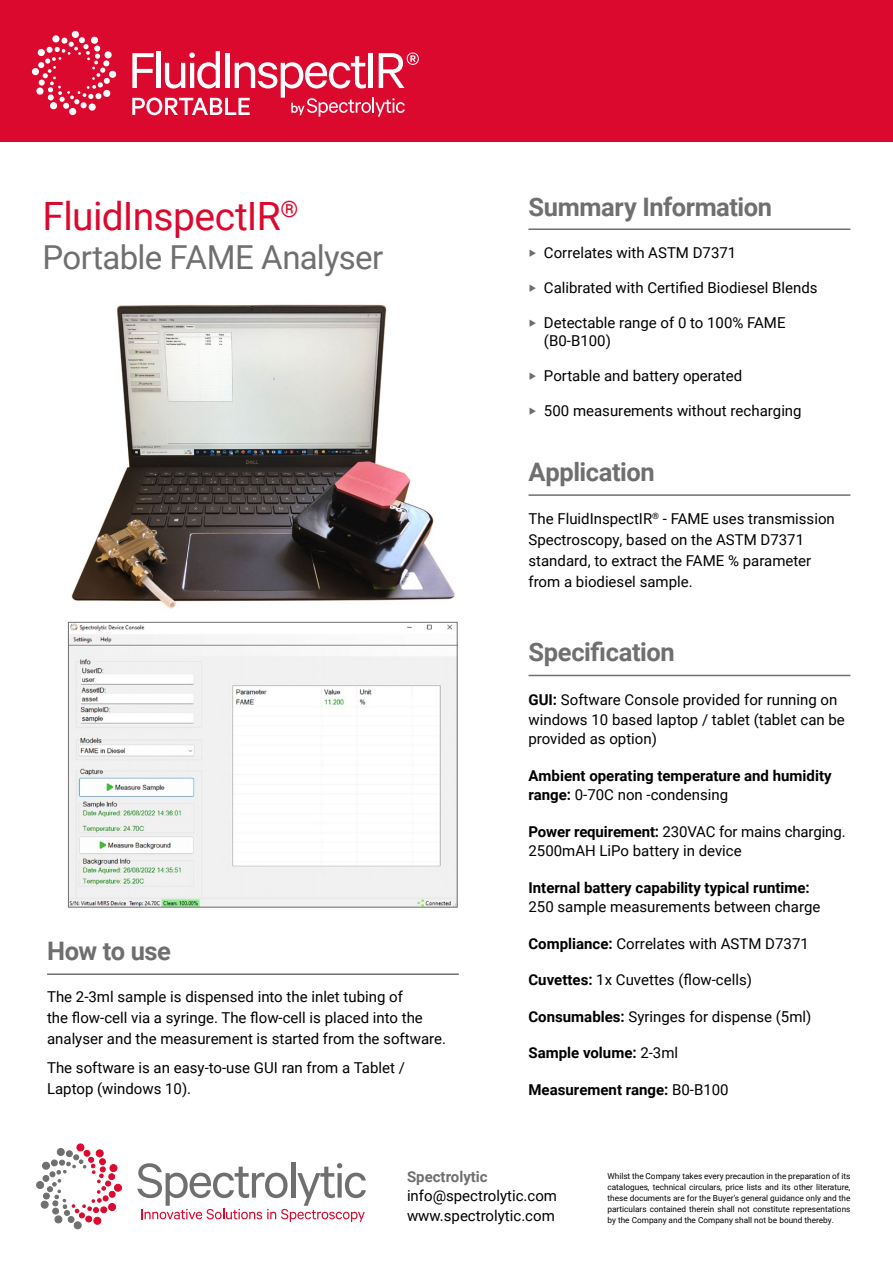
<style>
.page{position:relative;width:893px;height:1263px;background:#fff}
.page>*{position:absolute;margin:0;border:0;box-sizing:border-box;transform-origin:0 0}
.t1{font:39px "Roboto";letter-spacing:-.015em;color:#dc092f}
.t2{font:33px "Roboto";letter-spacing:-.02em;color:#706f6f}
.t3{font:700 25.5px "Roboto";letter-spacing:-.015em;color:#706f6f}
.t4{font:15px/21px "Roboto";color:#000}
.t5{font:700 15px/19.5px "Roboto";color:#000}
.t6{font:700 15px "Roboto";color:#706f6f}
.t7{font:8.25px/10.8px "Roboto";color:#000;text-align:justify}
.s1{color:#706f6f}
.s2{font-weight:700}
.s3{font-weight:400}
</style>
<div class="page">
<hr style="left:528px;top:228px;width:322px;height:2px;background:#706f6f">
<hr style="left:47px;top:973px;width:412px;height:2px;background:#706f6f">
<hr style="left:528px;top:675px;width:322px;height:1px;background:#706f6f">
<hr style="left:528px;top:494px;width:322px;height:2px;background:#706f6f">
<img style="left:67px;top:304px;width:391px;height:333px">
<hr style="left:291px;top:1162px;width:4px;height:35px;background:#706f6f">
<svg style="left:137px;top:1163px;width:229px;height:59px"></svg>
<svg style="left:36px;top:1143px;width:86px;height:86px"></svg>
<div style="left:0;top:0;width:893px;height:141px;background:#dc092f"></div>
<svg style="left:132px;top:51px;width:287px;height:66px"></svg>
<svg style="left:31px;top:30px;width:86px;height:85px"></svg>
<img style="left:70px;top:624px;width:386px;height:281px">
<div style="left:68px;top:622px;width:390px;height:285px;border:1px solid #706f6f"></div>
<h1 class="t1" style="left:43px;top:189px;width:257px">FluidInspectIR<sup>®</sup></h1>
<h2 class="t2" style="left:43px;top:235px;width:342px">Portable FAME Analyser</h2>
<h3 class="t3" style="left:47px;top:933px;width:125px">How to use</h3>
<p class="t4" style="left:47px;top:985px;width:401px">The 2-3ml sample is dispensed into the inlet tubing of<br>the flow-cell via a syringe. The flow-cell is placed into the analyser and the measurement is started from the software.</p>
<p class="t4" style="left:47px;top:1057px;width:359px">The software is an easy-to-use GUI ran from a Tablet /<br>Laptop (windows 10).</p>
<h3 class="t3" style="left:528px;top:189px;width:245px">Summary Information</h3>
<p class="t4" style="left:528px;top:241px;width:209px"><span class="s1">‣</span> Correlates with ASTM D7371</p>
<p class="t4" style="left:528px;top:276px;width:291px"><span class="s1">‣</span> Calibrated with Certified Biodiesel Blends</p>
<p class="t4" style="left:544px;top:313px;width:243px;line-height:18px;text-indent:-15px"><span class="s1">‣</span> Detectable range of 0 to 100% FAME (B0-B100)</p>
<p class="t4" style="left:528px;top:364px;width:215px"><span class="s1">‣</span> Portable and battery operated</p>
<p class="t4" style="left:528px;top:399px;width:275px"><span class="s1">‣</span> 500 measurements without recharging</p>
<h3 class="t3" style="left:528px;top:454px;width:128px">Application</h3>
<p class="t4" style="left:528px;top:508px;width:308px">The FluidInspectIR<sup>®</sup> - FAME uses transmission Spectroscopy, based on the ASTM D7371 standard, to extract the FAME % parameter from a biodiesel sample.</p>
<h3 class="t3" style="left:528px;top:634px;width:148px">Specification</h3>
<p class="t4" style="left:528px;top:689px;width:318px;line-height:19.5px"><span class="s2">GUI:</span> Software Console provided for running on windows 10 based laptop / tablet (tablet can be provided as option)</p>
<p class="t5" style="left:528px;top:765px;width:305px">Ambient operating temperature and humidity range: <span class="s3">0-70C non -condensing</span></p>
<p class="t4" style="left:528px;top:821px;width:319px;line-height:19.5px"><span class="s2">Power requirement:</span> 230VAC for mains charging.<br>2500mAH LiPo battery in device</p>
<p class="t5" style="left:528px;top:877px;width:283px">Internal battery capability typical runtime:</p>
<p class="t4" style="left:528px;top:896px;width:293px">250 sample measurements between charge</p>
<p class="t4" style="left:528px;top:932px;width:282px"><span class="s2">Compliance:</span> Correlates with ASTM D7371</p>
<p class="t4" style="left:528px;top:969px;width:225px"><span class="s2">Cuvettes:</span> 1x Cuvettes (flow-cells)</p>
<p class="t4" style="left:528px;top:1005px;width:284px"><span class="s2">Consumables:</span> Syringes for dispense (5ml)</p>
<p class="t5" style="left:528px;top:1042px;width:151px">Sample volume: <span class="s3">2-3ml</span></p>
<p class="t5" style="left:528px;top:1079px;width:202px">Measurement range: <span class="s3">B0-B100</span></p>
<p class="t6" style="left:407px;top:1166px;width:82px">Spectrolytic</p>
<p class="t4" style="left:407px;top:1186px;width:152px;line-height:19.5px">info@spectrolytic.com www.spectrolytic.com</p>
<p class="t7" style="left:607px;top:1171px;width:244px">Whilst the Company takes every precaution in the preparation of its catalogues, technical circulars, price lists and its other literature, these documents are for the Buyer’s general guidance only and the particulars contained therein shall not constitute representations by the Company and the Company shall not be bound thereby.</p>
</div>
